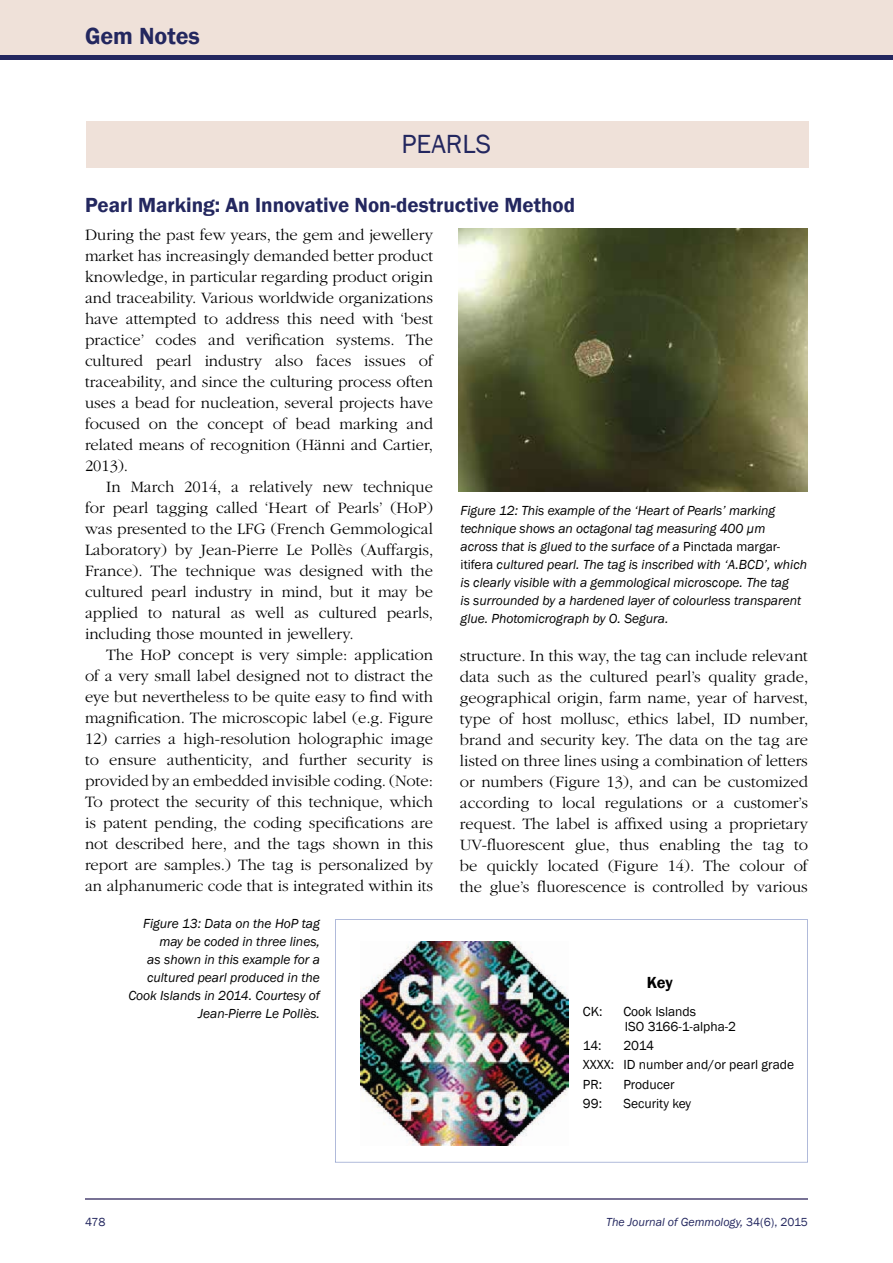
<style>
.page{position:relative;width:893px;height:1263px;background:#fff}
.page>*{position:absolute;margin:0;border:0;box-sizing:border-box;transform-origin:0 0}
.t1{font:27px "Franklin Gothic";color:#23275f}
.t2{font:600 24px "Franklin Gothic";color:#23275f}
.t3{font:600 21px "Franklin Gothic";color:#23275f}
.t4{font:300 16.5px/21px "ITC Garamond Std";color:#000;text-align:justify}
.t5{font:600 16.5px "Franklin Gothic";color:#000}
.t6{font:italic 13.5px/18px "Franklin Gothic";color:#000}
.t7{font:13.5px/19.2px "Franklin Gothic";color:#000}
.t8{font:italic 12px "Franklin Gothic";color:#23275f}
.t9{font:12px "Franklin Gothic";color:#23275f}
.s1{font-style:normal}
</style>
<div class="page">
<div style="left:0;top:0;width:893px;height:59px;background:#efe1d9"></div>
<div style="left:0;top:55px;width:893px;height:5px;background:#23275f"></div>
<hr style="left:85px;top:1198px;width:723px;height:1px;background:#787295">
<div style="left:86px;top:122px;width:722px;height:46px;background:#efe1d9"></div>
<img style="left:459px;top:228px;width:349px;height:263px">
<svg style="left:335px;top:919px;width:473px;height:243px"></svg>
<img style="left:361px;top:941px;width:207px;height:204px">
<h2 class="t2" style="left:85px;top:22px;width:116px">Gem Notes</h2>
<h1 class="t1" style="left:401px;top:128px;width:91px">PEARLS</h1>
<p class="t3" style="left:85px;top:192px;width:491px">Pearl Marking: An Innovative Non-destructive Method</p>
<p class="t4" style="left:85px;top:224px;width:350px">During the past few years, the gem and jewellery market has increasingly demanded better product knowledge, in particular regarding product origin and traceability. Various worldwide organizations have attempted to address this need with ‘best practice’ codes and verification systems. The cultured pearl industry also faces issues of traceability, and since the culturing process often uses a bead for nucleation, several projects have focused on the concept of bead marking and related means of recognition (Hänni and Cartier, 2013).</p>
<p class="t4" style="left:85px;top:476px;width:350px;text-indent:21px">In March 2014, a relatively new technique for pearl tagging called ‘Heart of Pearls’ (HoP) was presented to the LFG (French Gemmological Laboratory) by Jean-Pierre Le Pollès (Auffargis, France). The technique was designed with the cultured pearl industry in mind, but it may be applied to natural as well as cultured pearls, including those mounted in jewellery.</p>
<p class="t4" style="left:85px;top:645px;width:349px;text-indent:21px">The HoP concept is very simple: application of a very small label designed not to distract the eye but nevertheless to be quite easy to find with magnification. The microscopic label (e.g. Figure</p>
<p class="t4" style="left:85px;top:729px;width:349px">12) carries a high-resolution holographic image to ensure authenticity, and further security is provided by an embedded invisible coding. (Note:<br>To protect the security of this technique, which is patent pending, the coding specifications are not described here, and the tags shown in this report are samples.) The tag is personalized by an alphanumeric code that is integrated within its</p>
<p class="t6" style="left:128px;top:914px;width:193px;text-align:right">Figure 13: Data on the HoP tag may be coded in three lines,<br>as shown in this example for a cultured pearl produced in the<br>Cook Islands in 2014. Courtesy of<br>Jean-Pierre Le Pollès.</p>
<p class="t6" style="left:461px;top:502px;width:348px">Figure 12: This example of the ‘Heart of Pearls’ marking technique shows an octagonal tag measuring 400 µm<br>across that is glued to the surface of a <span class="s1">Pinctada margar&shy;itifera</span> cultured pearl. The tag is inscribed with ‘A.BCD’, which is clearly visible with a gemmological microscope. The tag<br>is surrounded by a hardened layer of colourless transparent glue. Photomicrograph by O. Segura.</p>
<p class="t4" style="left:460px;top:645px;width:350px">structure. In this way, the tag can include relevant data such as the cultured pearl’s quality grade, geographical origin, farm name, year of harvest, type of host mollusc, ethics label, ID number, brand and security key. The data on the tag are listed on three lines using a combination of letters or numbers (Figure 13), and can be customized according to local regulations or a customer’s request. The label is affixed using a proprietary UV-fluorescent glue, thus enabling the tag to be quickly located (Figure 14). The colour of the glue’s fluorescence is controlled by various</p>
<p class="t5" style="left:647px;top:972px;width:27px">Key</p>
<p class="t7" style="left:583px;top:1002px;width:21px">CK:</p>
<p class="t7" style="left:623px;top:1004px;width:114px;line-height:15px">Cook Islands<br>ISO 3166-1-alpha-2</p>
<p class="t7" style="left:583px;top:1036px;width:20px">14:</p>
<p class="t7" style="left:583px;top:1036px;width:213px;text-indent:40px">2014<br>XXXX: ID number and/or pearl grade<br>PR:</p>
<p class="t7" style="left:623px;top:1075px;width:53px">Producer</p>
<p class="t7" style="left:583px;top:1094px;width:21px">99:</p>
<p class="t7" style="left:623px;top:1094px;width:69px">Security key</p>
<p class="t9" style="left:85px;top:1214px;width:22px">478</p>
<p class="t8" style="left:606px;top:1214px;width:203px">The Journal of Gemmology, <span class="s1">34(6), 2015</span></p>
</div>
